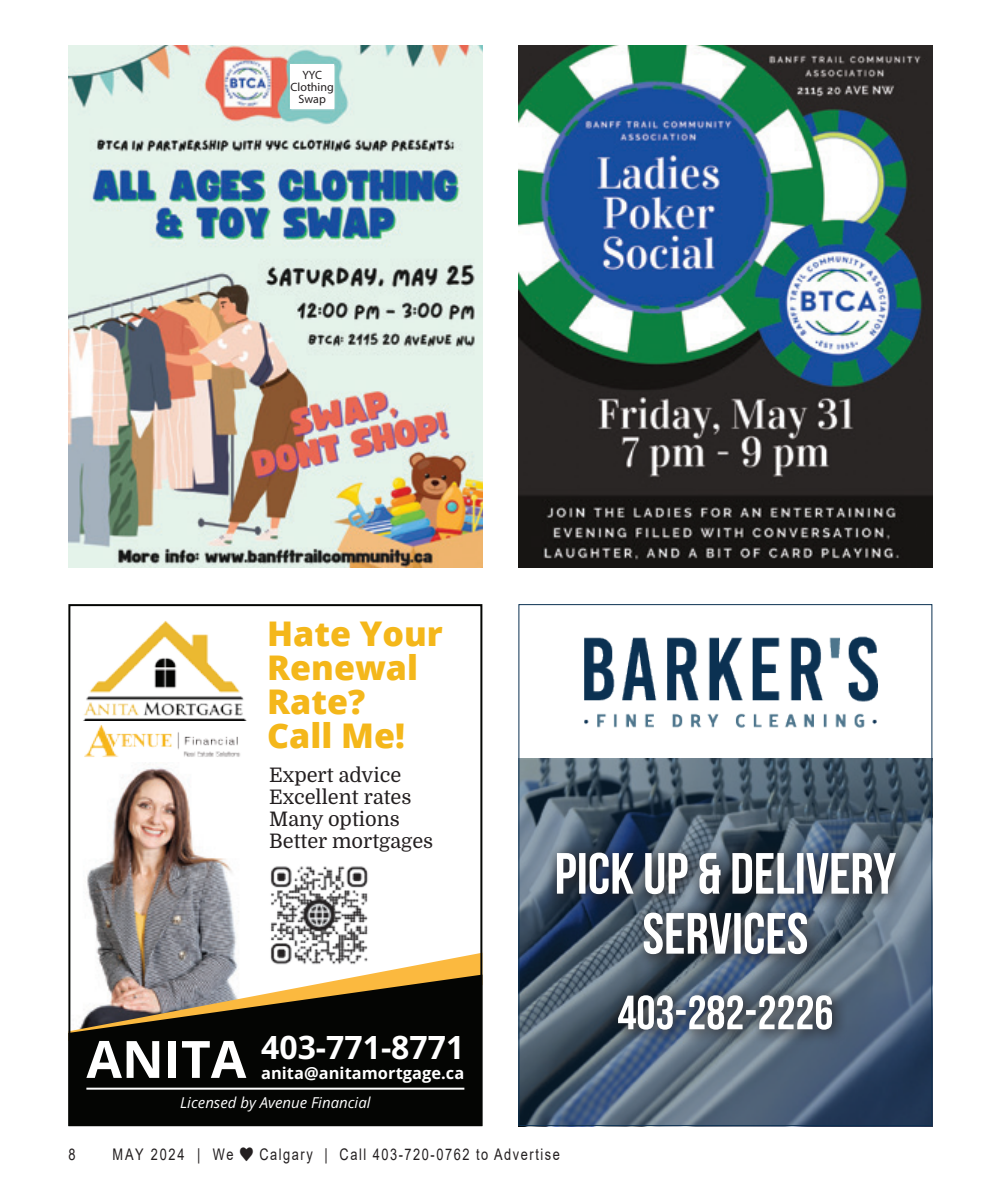
<style>
.page{position:relative;width:990px;height:1188px;background:#fff}
.page>*{position:absolute;margin:0;border:0;box-sizing:border-box;transform-origin:0 0}
.t1{font:700 51.6px "Open Sans";color:#fff}
.t2{font:800 34px/34px "Open Sans";color:#f4b71a}
.t3{font:700 32px "Open Sans";color:#fff}
.t4{font:20px/22px "Domine";color:#231f20}
.t5{font:700 16.4px "Open Sans";letter-spacing:.005em;color:#fff}
.t6{font:16px "Arial";letter-spacing:.12em;color:#231f20;scale:.8 1}
.t7{font:16px "Arial";letter-spacing:.14em;color:#231f20;scale:.8 1}
.t8{font:italic 15px "Open Sans";color:#fff}
.Body_text{font:12px/12px "Myriad Pro";color:#231f20;text-align:center}
</style>
<div class="page">
<img style="left:584px;top:636px;width:294px;height:92px">
<svg style="left:520px;top:759px;width:410px;height:365px;background:#4d6073"></svg>
<svg style="left:608px;top:985px;width:239px;height:60px;background:#536475"></svg>
<svg style="left:618px;top:995px;width:214px;height:35px"></svg>
<svg style="left:634px;top:909px;width:188px;height:60px;background:#4a5969"></svg>
<svg style="left:644px;top:913px;width:163px;height:41px"></svg>
<svg style="left:547px;top:842px;width:363px;height:67px;background:#48586b"></svg>
<svg style="left:557px;top:853px;width:339px;height:41px"></svg>
<img style="left:518px;top:46px;width:414px;height:521px">
<img style="left:87px;top:764px;width:150px;height:189px">
<svg style="left:97px;top:953px;width:382px;height:22px"></svg>
<svg style="left:71px;top:975px;width:408px;height:148px;background:#2c281f"></svg>
<hr style="left:86px;top:1088px;width:378px;height:2px;background:#fff">
<div style="left:68px;top:604px;width:414px;height:522px;border:2px solid #040503"></div>
<img style="left:265px;top:866px;width:107px;height:102px">
<img style="left:83px;top:621px;width:163px;height:100px">
<img style="left:84px;top:725px;width:157px;height:32px">
<img style="left:68px;top:46px;width:414px;height:521px">
<div style="left:290px;top:65px;width:44px;height:44px;background:#fff"></div>
<p class="Body_text" style="left:291px;top:69px;width:45px">YYC<br>Clothing<br>Swap</p>
<p class="t2" style="left:267px;top:615px;width:177px">Hate Your<br>Renewal<br>Rate?<br>Call Me!</p>
<p class="t4" style="left:269px;top:764px;width:166px">Expert advice<br>Excellent rates<br>Many options<br>Better mortgages</p>
<p class="t1" style="left:86px;top:1024px;width:161px">ANITA</p>
<p class="t3" style="left:261px;top:1025px;width:205px">403-771-8771</p>
<p class="t5" style="left:261px;top:1062px;width:205px">anita@anitamortgage.ca</p>
<p class="t8" style="left:180px;top:1092px;width:192px">Licensed by Avenue Financial</p>
<p class="t6" style="left:68px;top:1143px;width:10px">8</p>
<p class="t7" style="left:112px;top:1143px;width:153px">MAY 2024 | We</p>
<p class="t6" style="left:260px;top:1143px;width:377px">Calgary | Call 403-720-0762 to Advertise</p>
</div>
